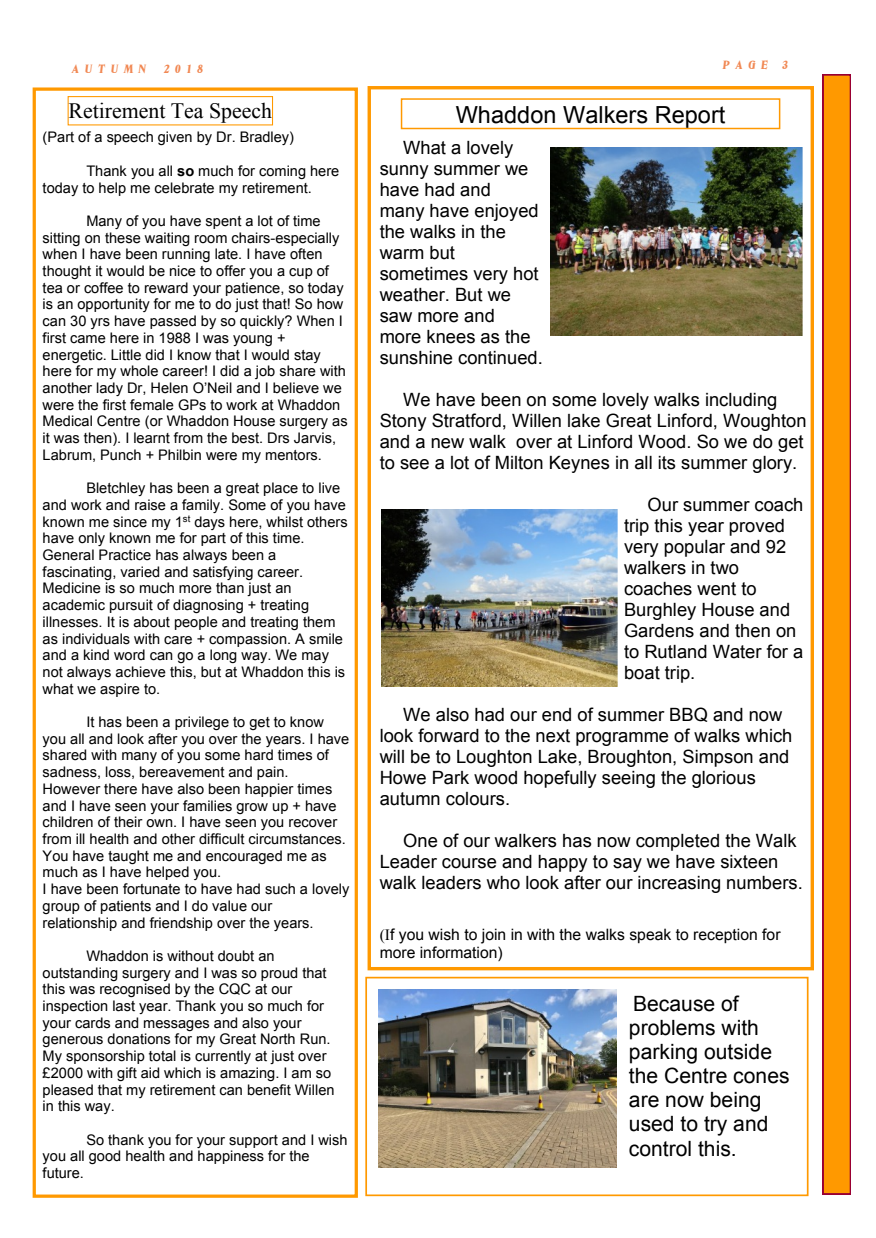
<style>
.page{position:relative;width:876px;height:1238px;background:#fff}
.page>*{position:absolute;margin:0;border:0;box-sizing:border-box;transform-origin:0 0}
.t1{font:23.55px "Arial";color:#000}
.t2{font:21.9px "Times New Roman";color:#000}
.t3{font:21px/24.2px "Arial";color:#000}
.t4{font:18.3px/21px "Arial";color:#000}
.t5{font:15.75px/18px "Arial";color:#000}
.t6{font:14.55px/16.6px "Arial";color:#000}
.t7{font:italic 11.7px "Blue Ridge Heavy SF Bold";color:#f18853}
.s1{font-family:"Times New Roman"}
.s2{font-weight:700}
</style>
<div class="page">
<svg style="left:822px;top:75px;width:28px;height:1119px;background:#e5720c"></svg>
<div style="left:400px;top:98px;width:380px;height:31px;border:1px solid #f90"></div>
<div style="left:367px;top:86px;width:446px;height:884px;border:3px solid #f90"></div>
<div style="left:68px;top:96px;width:205px;height:29px;border:1px solid #f90"></div>
<img style="left:550px;top:147px;width:251px;height:188px">
<img style="left:381px;top:510px;width:236px;height:176px">
<div style="left:33px;top:87px;width:325px;height:1110px;border:3px solid #f90"></div>
<div style="left:365px;top:976px;width:443px;height:220px;border:2px solid #f90"></div>
<img style="left:378px;top:989px;width:237px;height:178px">
<p class="t7" style="left:722px;top:60px;width:67px">P A G E 3</p>
<p class="t7" style="left:72px;top:65px;width:75px">A U T U M N</p>
<p class="t7" style="left:163px;top:65px;width:41px">2 0 1 8</p>
<h2 class="t2" style="left:68px;top:103px;width:205px">Retirement Tea Speech</h2>
<h1 class="t1" style="left:455px;top:105px;width:271px">Whaddon Walkers Report</h1>
<p class="t4" style="left:379px;top:139px;width:165px;text-indent:24px">What a lovely sunny summer we have had and<br>many have enjoyed the walks in the warm but sometimes very hot weather. But we saw more and<br>more knees as the sunshine continued.</p>
<p class="t4" style="left:379px;top:390px;width:428px;text-align:center">We have been on some lovely walks including<br>Stony Stratford, Willen lake Great Linford, Woughton and a new walk over at Linford Wood. So we do get to see a lot of Milton Keynes in all its summer glory.</p>
<p class="t4" style="left:623px;top:495px;width:181px;text-indent:24px">Our summer coach trip this year proved very popular and 92 walkers in two coaches went to<br>Burghley House and<br>Gardens and then on to Rutland Water for a boat trip.</p>
<p class="t4" style="left:379px;top:705px;width:414px;text-indent:24px">We also had our end of summer BBQ and now look forward to the next programme of walks which will be to Loughton Lake, Broughton, Simpson and Howe Park wood hopefully seeing the glorious autumn colours.</p>
<p class="t4" style="left:379px;top:831px;width:424px;text-indent:24px">One of our walkers has now completed the Walk<br>Leader course and happy to say we have sixteen walk leaders who look after our increasing numbers.</p>
<p class="t5" style="left:379px;top:927px;width:402px"><span class="s1">(I</span>f you wish to join in with the walks speak to reception for more information)</p>
<p class="t6" style="left:43px;top:130px;width:253px">(Part of a speech given by Dr. Bradley)</p>
<p class="t6" style="left:43px;top:164px;width:298px;text-indent:44px">Thank you all <span class="s2">so</span> much for coming here today to help me celebrate my retirement.</p>
<p class="t6" style="left:43px;top:214px;width:306px;text-indent:44px">Many of you have spent a lot of time sitting on these waiting room chairs-especially when I have been running late. I have often thought it would be nice to offer you a cup of tea or coffee to reward your patience, so today is an opportunity for me to do just that! So how can 30 yrs have passed by so quickly? When I first came here in 1988 I was young + energetic. Little did I know that I would stay here for my whole career! I did a job share with another lady Dr, Helen O’Neil and I believe we were the first female GPs to work at Whaddon Medical Centre (or Whaddon House surgery as it was then). I learnt from the best. Drs Jarvis, Labrum, Punch + Philbin were my mentors.</p>
<p class="t6" style="left:43px;top:481px;width:306px;text-indent:44px">Bletchley has been a great place to live and work and raise a family. Some of you have known me since my 1<sup>st</sup> days here, whilst others have only known me for part of this time.<br>General Practice has always been a fascinating, varied and satisfying career.<br>Medicine is so much more than just an academic pursuit of diagnosing + treating illnesses. It is about people and treating them as individuals with care + compassion. A smile and a kind word can go a long way. We may not always achieve this, but at Whaddon this is what we aspire to.</p>
<p class="t6" style="left:43px;top:715px;width:308px;text-indent:44px">It has been a privilege to get to know you all and look after you over the years. I have shared with many of you some hard times of sadness, loss, bereavement and pain.<br>However there have also been happier times and I have seen your families grow up + have children of their own. I have seen you recover from ill health and other difficult circumstances.<br>You have taught me and encouraged me as much as I have helped you.<br>I have been fortunate to have had such a lovely group of patients and I do value our relationship and friendship over the years.</p>
<p class="t6" style="left:43px;top:949px;width:293px;text-indent:44px">Whaddon is without doubt an outstanding surgery and I was so proud that this was recognised by the CQC at our inspection last year. Thank you so much for your cards and messages and also your generous donations for my Great North Run.<br>My sponsorship total is currently at just over £2000 with gift aid which is amazing. I am so pleased that my retirement can benefit Willen in this way.</p>
<p class="t6" style="left:43px;top:1132px;width:306px;text-indent:44px">So thank you for your support and I wish you all good health and happiness for the future.</p>
<h3 class="t3" style="left:628px;top:993px;width:162px">Because of problems with parking outside the Centre cones are now being used to try and control this.</h3>
</div>
